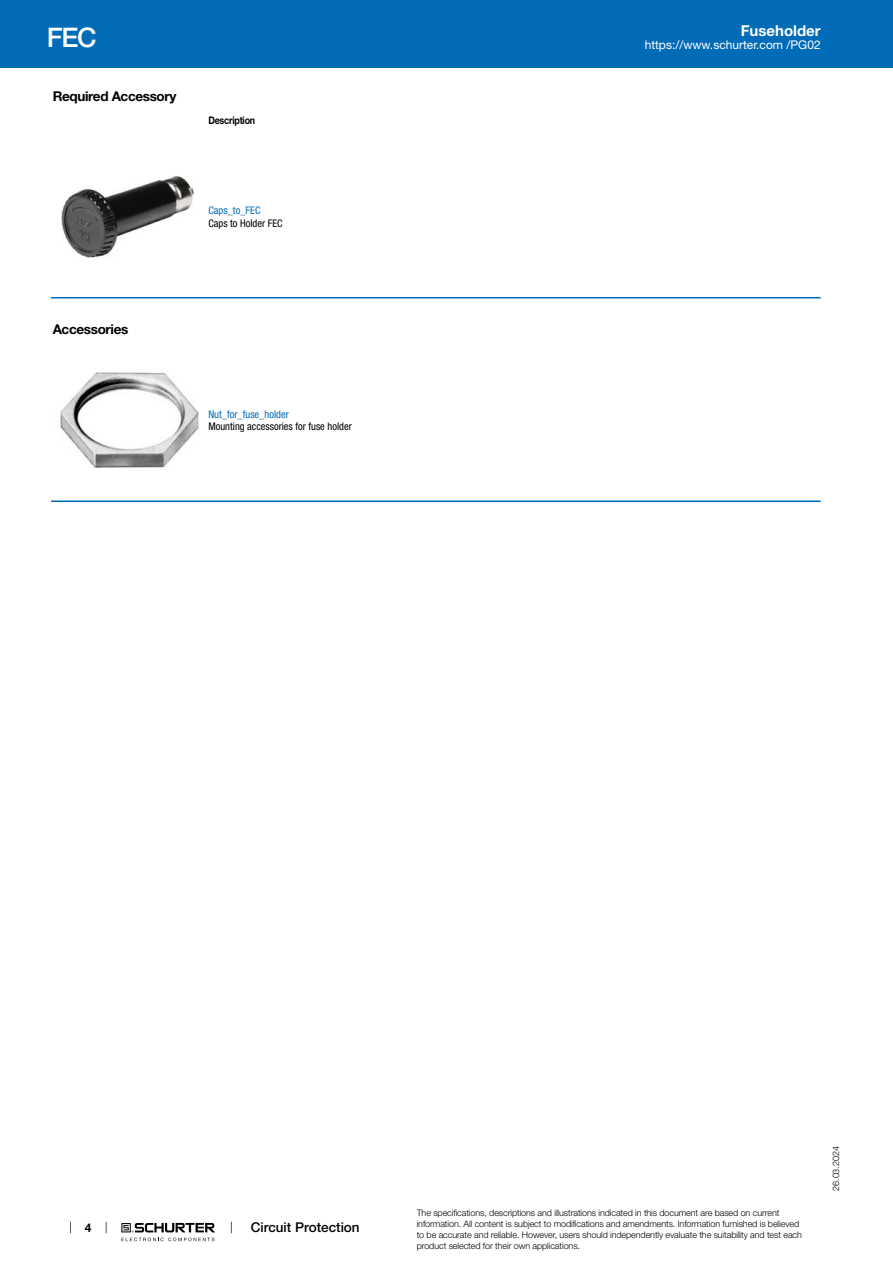
<style>
.page{position:relative;width:893px;height:1263px;background:#fff}
.page>*{position:absolute;margin:0;border:0;box-sizing:border-box;transform-origin:0 0}
.t1{font:500 27px "Helvetica Neue LT";color:#fff}
.t2{font:700 15px "Helvetica Neue LT";color:#fff}
.t3{font:700 13.5px "Helvetica Neue LT";letter-spacing:-.025em;color:#000}
.t4{font:500 13.5px "Helvetica Neue LT";color:#000}
.t5{font:12px "Helvetica Neue LT";color:#fff}
.t6{font:700 12px "Helvetica Neue LT";color:#000}
.t7{font:condensed 10.5px "Helvetica Neue LT";color:#000}
.t8{font:condensed 10.5px "Helvetica Neue LT";color:#006bb6}
.t9{font:700 10.5px "Helvetica Neue LT";letter-spacing:-.025em;color:#000;scale:.85 1}
.t10{font:300 9px/10.8px "Helvetica Neue LT";letter-spacing:-.01em;color:#000}
</style>
<div class="page">
<svg style="left:70px;top:1221px;width:1px;height:12px"></svg>
<svg style="left:121px;top:1223px;width:94px;height:18px"></svg>
<div style="left:0;top:0;width:893px;height:68px;background:#006bb6"></div>
<img style="left:61px;top:176px;width:133px;height:82px">
<hr style="left:51px;top:297px;width:770px;height:1px;background:#006bb6">
<img style="left:60px;top:372px;width:140px;height:96px">
<hr style="left:51px;top:500px;width:770px;height:2px;background:#006bb6">
<h1 class="t1" style="left:47px;top:21px;width:51px">FEC</h1>
<h3 class="t3" style="left:53px;top:88px;width:125px">Required Accessory</h3>
<p class="t9" style="left:208px;top:114px;width:57px">Description</p>
<p class="t8" style="left:208px;top:205px;width:54px">Caps_to_FEC</p>
<p class="t7" style="left:208px;top:217px;width:76px">Caps to Holder FEC</p>
<h3 class="t3" style="left:53px;top:321px;width:77px">Accessories</h3>
<p class="t8" style="left:208px;top:408px;width:82px">Nut_for_fuse_holder</p>
<p class="t7" style="left:208px;top:421px;width:145px">Mounting accessories for fuse holder</p>
<h2 class="t2" style="left:741px;top:21px;width:81px">Fuseholder</h2>
<h3 class="t5" style="left:645px;top:38px;width:178px">https://www.schurter.com /PG02</h3>
<h3 class="t6" style="left:85px;top:1220px;width:8px">4</h3>
<h3 class="t4" style="left:251px;top:1219px;width:110px">Circuit Protection</h3>
<p class="t10" style="left:417px;top:1207px;width:387px">The specifications, descriptions and illustrations indicated in this document are based on current information. All content is subject to modifications and amendments. Information furnished is believed to be accurate and reliable. However, users should independently evaluate the suitability and test each product selected for their own applications.</p>
<p class="t10" style="left:830px;top:1191px;width:46px;rotate:-90deg">26.03.2024</p>
</div>
